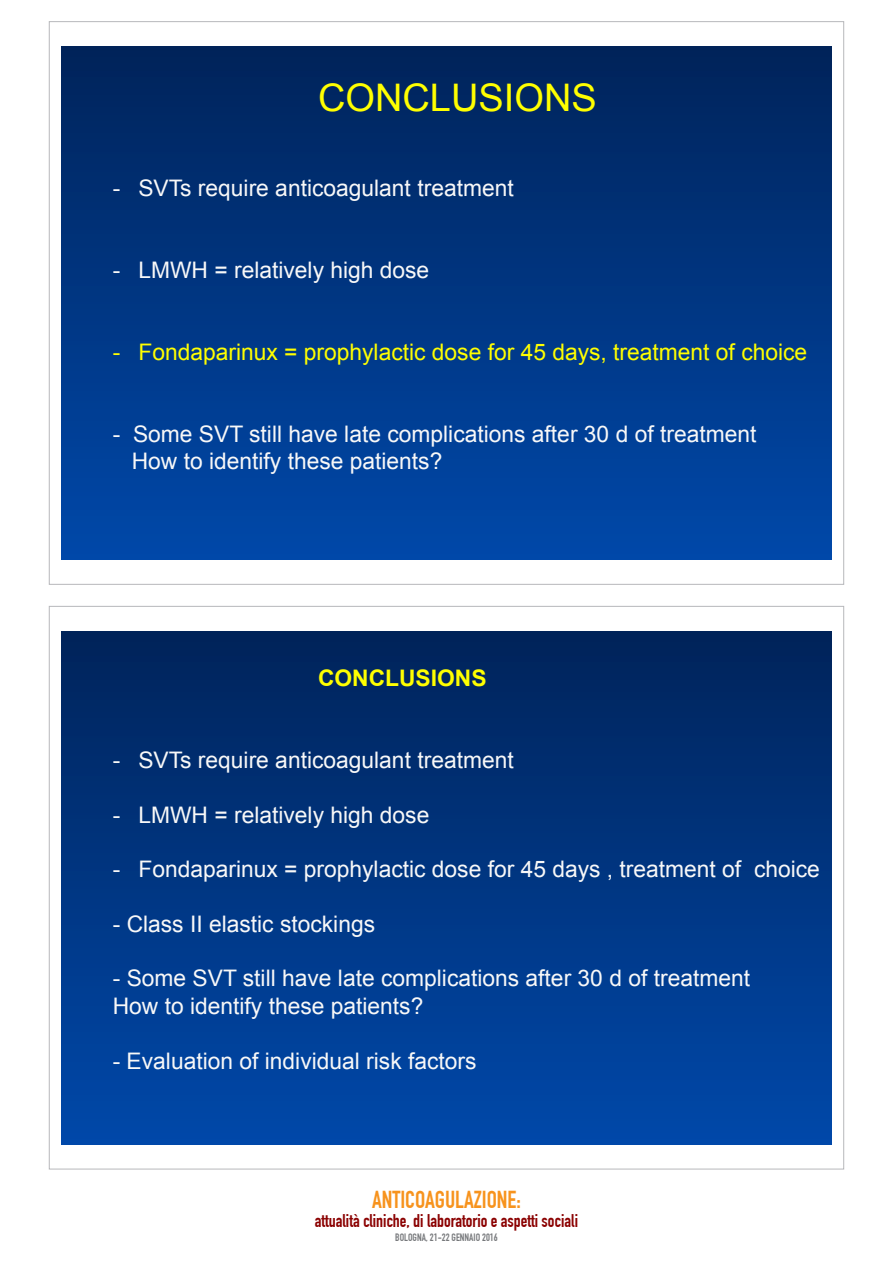
<style>
.page{position:relative;width:893px;height:1263px;background:#fff}
.page>*{position:absolute;margin:0;border:0;box-sizing:border-box;transform-origin:0 0}
.t1{font:37.95px "Arial";color:#ff0}
.t2{font:700 24px "DIN Condensed";color:#f7931d}
.t3{font:22.8px/27.6px "Arial";color:#f8f8f8}
.t4{font:22.8px "Arial";color:#ff0}
.t5{font:700 22.8px "Arial";color:#ff0}
.t6{font:700 18px "DIN Condensed";color:#8b0202}
.t7{font:700 10.5px "DIN Condensed";color:#76787b}
</style>
<div class="page">
<div style="left:62px;top:46px;width:769px;height:514px;background:linear-gradient(to bottom,#00235a,#0048aa)"></div>
<div style="left:62px;top:631px;width:769px;height:513px;background:linear-gradient(to bottom,#00235a,#0049aa)"></div>
<p class="t1" style="left:318px;top:73px;width:280px">CONCLUSIONS</p>
<p class="t3" style="left:113px;top:174px;width:402px">- SVTs require anticoagulant treatment</p>
<p class="t3" style="left:113px;top:257px;width:318px">- LMWH = relatively high dose</p>
<p class="t4" style="left:113px;top:337px;width:696px">- Fondaparinux = prophylactic dose for 45 days, treatment of choice</p>
<p class="t3" style="left:132px;top:420px;width:626px;text-indent:-19px">- Some SVT still have late complications after 30 d of treatment<br>How to identify these patients?</p>
<p class="t5" style="left:318px;top:663px;width:170px">CONCLUSIONS</p>
<p class="t3" style="left:113px;top:746px;width:402px">- SVTs require anticoagulant treatment</p>
<p class="t3" style="left:113px;top:801px;width:318px">- LMWH = relatively high dose</p>
<p class="t3" style="left:113px;top:855px;width:709px">- Fondaparinux = prophylactic dose for 45 days , treatment of choice</p>
<p class="t3" style="left:113px;top:910px;width:264px">- Class II elastic stockings</p>
<p class="t3" style="left:113px;top:964px;width:639px">- Some SVT still have late complications after 30 d of treatment<br>How to identify these patients?</p>
<p class="t3" style="left:113px;top:1047px;width:365px">- Evaluation of individual risk factors</p>
<p class="t2" style="left:372px;top:1185px;width:150px">ANTICOAGULAZIONE:</p>
<p class="t6" style="left:315px;top:1210px;width:265px">attualità cliniche, di laboratorio e aspetti sociali</p>
<p class="t7" style="left:395px;top:1231px;width:104px">BOLOGNA, 21-22 GENNAIO 2016</p>
</div>
